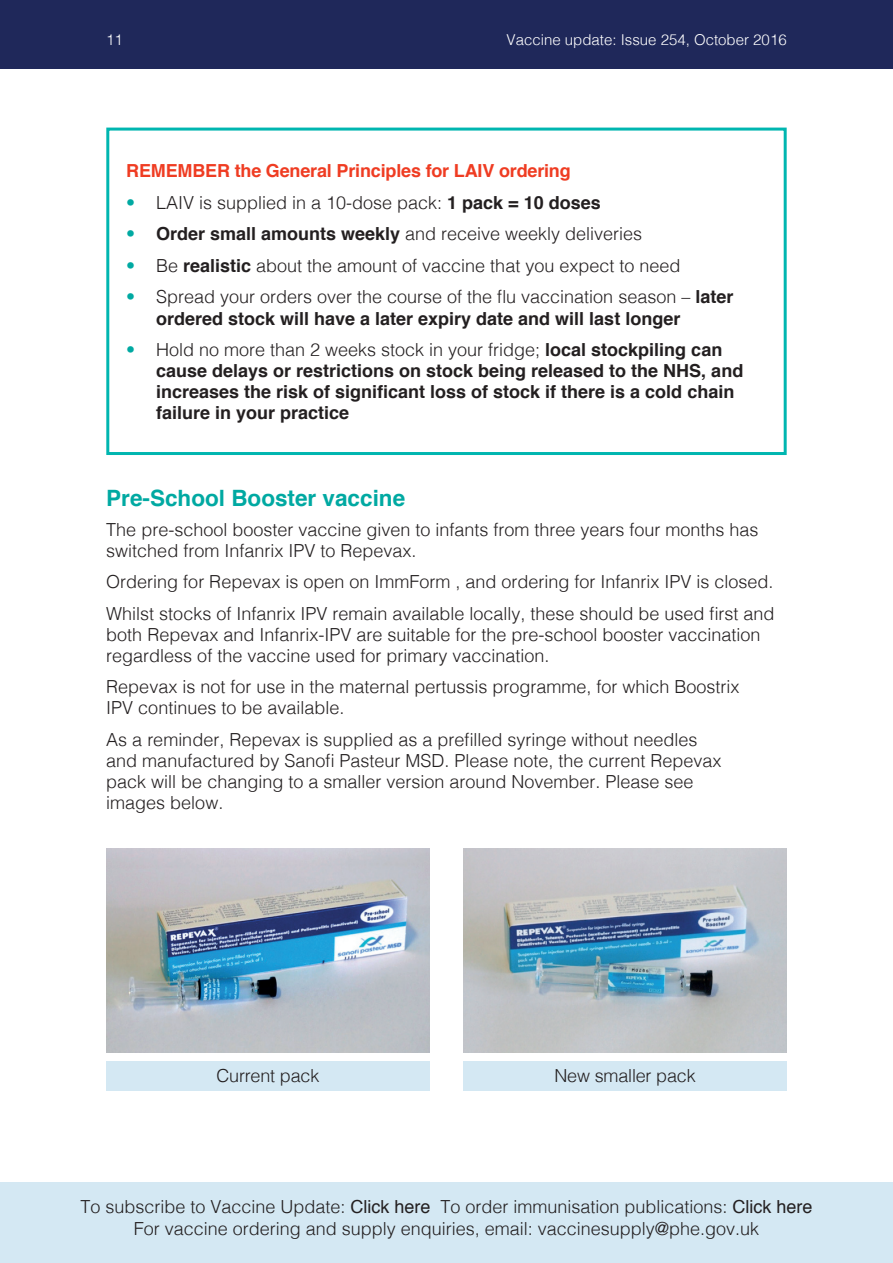
<style>
.page{position:relative;width:893px;height:1263px;background:#fff}
.page>*{position:absolute;margin:0;border:0;box-sizing:border-box;transform-origin:0 0}
.t1{font:700 22.5px "Helvetica";color:#00a9a2}
.Body{font:300 18px/21px "Helvetica";color:#231f20}
.t2{font:700 18px/21px "Helvetica";color:#231f20}
.Body-2{font:700 18px "Helvetica";letter-spacing:-.01em;color:#ef3c22}
.t3{font:300 15px "Helvetica";color:#fff}
.s1{color:#00a9a2}
.s2{font-weight:700}
.s3{font-weight:300;color:#00a9a2}
.s4{font-weight:300}
.s5{font-weight:400}
</style>
<div class="page">
<div style="left:0;top:0;width:893px;height:68px;background:#1f285a"></div>
<div style="left:0;top:1182px;width:893px;height:81px;background:#d4e8f3"></div>
<div style="left:106px;top:1061px;width:323px;height:30px;background:#d4e8f3"></div>
<img style="left:106px;top:848px;width:323px;height:204px">
<div style="left:463px;top:1061px;width:324px;height:30px;background:#d4e8f3"></div>
<img style="left:463px;top:848px;width:324px;height:204px">
<div style="left:106px;top:128px;width:681px;height:327px;border:3px solid #00b6b0"></div>
<p class="t3" style="left:106px;top:27px;width:18px">11</p>
<p class="t3" style="left:506px;top:27px;width:282px">Vaccine update: Issue 254, October 2016</p>
<p class="Body-2" style="left:126px;top:156px;width:446px">REMEMBER the General Principles for LAIV ordering</p>
<p class="Body" style="left:126px;top:190px;width:476px"><span class="s1">•</span> LAIV is supplied in a 10-dose pack: <span class="s2">1 pack = 10 doses</span></p>
<p class="Body" style="left:126px;top:222px;width:517px"><span class="s1">•</span> <span class="s2">Order small amounts weekly</span> and receive weekly deliveries</p>
<p class="Body" style="left:126px;top:254px;width:556px"><span class="s1">•</span> Be <span class="s2">realistic</span> about the amount of vaccine that you expect to need</p>
<p class="t2" style="left:156px;top:287px;width:579px;text-indent:-30px"><span class="s3">•</span> <span class="s4">Spread your orders over the course of the flu vaccination season –</span> later ordered stock will have a later expiry date and will last longer</p>
<p class="t2" style="left:156px;top:339px;width:589px;text-indent:-30px"><span class="s3">•</span> <span class="s4">Hold no more than 2 weeks stock in your fridge;</span> local stockpiling can cause delays or restrictions on stock being released to the NHS, and increases the risk of significant loss of stock if there is a cold chain failure in your practice</p>
<p class="t1" style="left:106px;top:480px;width:300px">Pre-School Booster vaccine</p>
<p class="Body" style="left:106px;top:518px;width:654px">The pre-school booster vaccine given to infants from three years four months has switched from Infanrix IPV to Repevax.</p>
<p class="Body" style="left:106px;top:570px;width:669px">Ordering for Repevax is open on ImmForm , and ordering for Infanrix IPV is closed.</p>
<p class="Body" style="left:106px;top:602px;width:670px">Whilst stocks of Infanrix IPV remain available locally, these should be used first and both Repevax and Infanrix-IPV are suitable for the pre-school booster vaccination regardless of the vaccine used for primary vaccination.</p>
<p class="Body" style="left:106px;top:675px;width:635px">Repevax is not for use in the maternal pertussis programme, for which Boostrix<br>IPV continues to be available.</p>
<p class="Body" style="left:106px;top:728px;width:617px">As a reminder, Repevax is supplied as a prefilled syringe without needles and manufactured by Sanofi Pasteur MSD. Please note, the current Repevax pack will be changing to a smaller version around November. Please see images below.</p>
<p class="Body" style="left:216px;top:1064px;width:105px">Current pack</p>
<p class="Body" style="left:554px;top:1064px;width:143px">New smaller pack</p>
<p class="Body" style="left:80px;top:1194px;width:352px">To subscribe to Vaccine Update: <span class="s5">Click here</span></p>
<p class="Body" style="left:440px;top:1194px;width:374px">To order immunisation publications: <span class="s5">Click here</span></p>
<p class="Body" style="left:134px;top:1217px;width:627px">For vaccine ordering and supply enquiries, email: vaccinesupply@phe.gov.uk</p>
</div>
